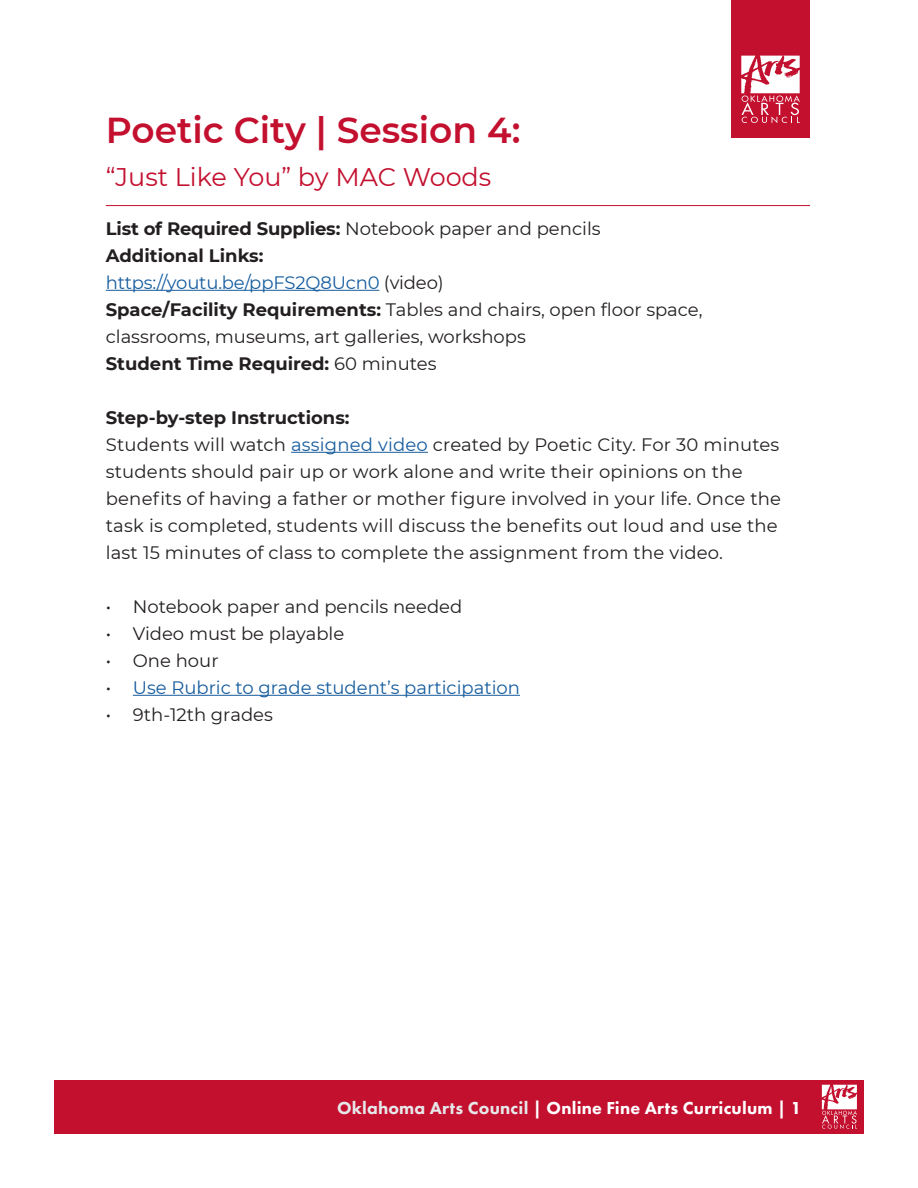
<style>
.page{position:relative;width:918px;height:1188px;background:#fff}
.page>*{position:absolute;margin:0;border:0;box-sizing:border-box;transform-origin:0 0}
.activities{font:600 36px "Montserrat";color:#c3102f}
.activities-2{font:25.5px "Montserrat";color:#c3102f}
.activities-3{font:18px/27px "Montserrat";letter-spacing:.01em;color:#231f20}
.activities-4{font:700 18px "Montserrat";color:#231f20}
.activities-5{font:18px "Montserrat";letter-spacing:-.005em;color:#175d9e}
.t1{font:800 18px "Futura PT";letter-spacing:.01em;color:#fff}
.s1{font-weight:400}
.s2{color:#231f20}
.s3{font-weight:700}
.s4{color:#175d9e}
.s5{color:#e6e7e9}
</style>
<div class="page">
<div style="left:54px;top:1080px;width:810px;height:54px;background:#c3102f"></div>
<svg style="left:822px;top:1085px;width:35px;height:44px"></svg>
<hr style="left:106px;top:290px;width:273px;height:1px;background:#175d9e">
<hr style="left:291px;top:452px;width:137px;height:1px;background:#175d9e">
<hr style="left:133px;top:695px;width:387px;height:1px;background:#175d9e">
<hr style="left:106px;top:205px;width:704px;height:1px;background:#c3102f">
<div style="left:731px;top:0;width:79px;height:138px;background:#c3102f"></div>
<svg style="left:741px;top:56px;width:59px;height:67px"></svg>
<p class="activities" style="left:106px;top:105px;width:416px">Poetic City | Session 4:</p>
<p class="activities-2" style="left:106px;top:160px;width:387px">“Just Like You” by MAC Woods</p>
<p class="activities-4" style="left:106px;top:216px;width:496px">List of Required Supplies: <span class="s1">Notebook paper and pencils</span></p>
<p class="activities-4" style="left:106px;top:243px;width:159px">Additional Links:</p>
<p class="activities-5" style="left:106px;top:270px;width:339px">https://youtu.be/ppFS2Q8Ucn0 <span class="s2">(video)</span></p>
<p class="activities-3" style="left:106px;top:295px;width:598px"><span class="s3">Space/Facility Requirements:</span> Tables and chairs, open floor space, classrooms, museums, art galleries, workshops</p>
<p class="activities-4" style="left:106px;top:351px;width:332px">Student Time Required: <span class="s1">60 minutes</span></p>
<p class="activities-4" style="left:106px;top:405px;width:245px">Step-by-step Instructions:</p>
<p class="activities-3" style="left:106px;top:430px;width:677px">Students will watch <span class="s4">assigned video</span> created by Poetic City. For 30 minutes students should pair up or work alone and write their opinions on the benefits of having a father or mother figure involved in your life. Once the task is completed, students will discuss the benefits out loud and use the last 15 minutes of class to complete the assignment from the video.</p>
<p class="activities-3" style="left:106px;top:592px;width:358px">• Notebook paper and pencils needed</p>
<p class="activities-3" style="left:106px;top:619px;width:240px">• Video must be playable</p>
<p class="activities-3" style="left:106px;top:646px;width:114px">• One hour</p>
<p class="activities-5" style="left:106px;top:675px;width:416px"><span class="s2">•</span> Use Rubric to grade student’s participation</p>
<p class="activities-3" style="left:106px;top:700px;width:169px">• 9th-12th grades</p>
<p class="t1" style="left:337px;top:1097px;width:466px"><span class="s5">Oklahoma Arts Council</span> | Online Fine Arts Curriculum | 1</p>
</div>
